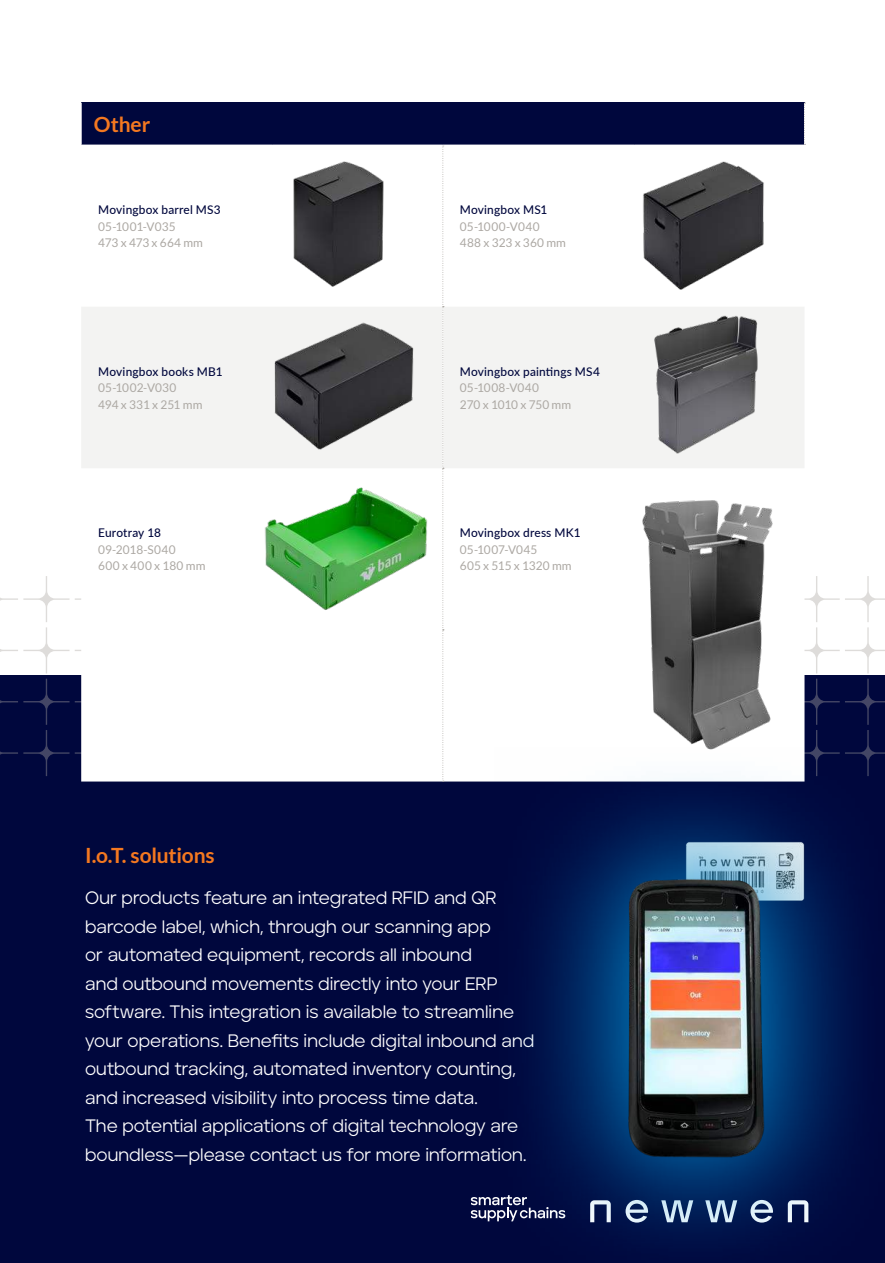
<style>
.page{position:relative;width:885px;height:1263px;background:#fff}
.page>*{position:absolute;margin:0;border:0;box-sizing:border-box;transform-origin:0 0}
.t1{font:700 21px "Lato";letter-spacing:-.01em;color:#f47820}
.t2{font:18px/28.5px "Aventa";color:#fff}
.t3{font:12px/16.5px "Lato";letter-spacing:.01em;color:#aca8a3}
.t4{font:500 12px "Lato";letter-spacing:.015em;color:#00073d}
</style>
<div class="page">
<div style="left:0;top:675px;width:884px;height:588px;background:#00073d"></div>
<svg style="left:836px;top:679px;width:48px;height:68px"></svg>
<svg style="left:836px;top:576px;width:48px;height:97px"></svg>
<svg style="left:0;top:679px;width:69px;height:97px"></svg>
<svg style="left:0;top:576px;width:69px;height:97px"></svg>
<svg style="left:471px;top:1197px;width:23px;height:24px"></svg>
<div style="left:81px;top:103px;width:723px;height:42px;background:#00073d"></div>
<div style="left:81px;top:675px;width:497px;height:106px;background:#fff"></div>
<div style="left:81px;top:307px;width:723px;height:161px;background:#f3f3f2"></div>
<svg style="left:804px;top:103px;width:1px;height:42px"></svg>
<svg style="left:383px;top:146px;width:148px;height:636px"></svg>
<hr style="left:81px;top:103px;width:1px;height:42px;background:#fff">
<img style="left:293px;top:160px;width:110px;height:128px">
<img style="left:643px;top:161px;width:121px;height:129px">
<img style="left:272px;top:315px;width:143px;height:143px">
<img style="left:635px;top:314px;width:142px;height:141px">
<img style="left:265px;top:474px;width:164px;height:144px">
<img style="left:578px;top:500px;width:258px;height:247px">
<svg style="left:494px;top:747px;width:390px;height:494px;fill:#001148"></svg>
<img style="left:582px;top:863px;width:226px;height:307px">
<p class="t1" style="left:94px;top:117px;width:58px">Other</p>
<p class="t4" style="left:98px;top:206px;width:124px">Movingbox barrel MS3</p>
<p class="t3" style="left:98px;top:219px;width:106px">05-1001-V035<br>473 x 473 x 664 mm</p>
<p class="t4" style="left:98px;top:367px;width:126px">Movingbox books MB1</p>
<p class="t3" style="left:98px;top:380px;width:106px">05-1002-V030<br>494 x 331 x 251 mm</p>
<p class="t4" style="left:98px;top:528px;width:64px">Eurotray 18</p>
<p class="t3" style="left:98px;top:542px;width:109px">09-2018-S040<br>600 x 400 x 180 mm</p>
<p class="t1" style="left:85px;top:847px;width:131px">I.o.T. solutions</p>
<p class="t4" style="left:460px;top:206px;width:89px">Movingbox MS1</p>
<p class="t3" style="left:460px;top:219px;width:108px">05-1000-V040<br>488 x 323 x 360 mm</p>
<p class="t4" style="left:460px;top:363px;width:141px">Movingbox pain琀椀ngs MS4</p>
<p class="t3" style="left:460px;top:380px;width:113px">05-1008-V040<br>270 x 1010 x 750 mm</p>
<p class="t4" style="left:460px;top:528px;width:122px">Movingbox dress MK1</p>
<p class="t3" style="left:460px;top:541px;width:113px">05-1007-V045<br>605 x 515 x 1320 mm</p>
<p class="t2" style="left:85px;top:885px;width:450px">Our products feature an integrated RFID and QR barcode label, which, through our scanning app<br>or automated equipment, records all inbound<br>and outbound movements directly into your ERP software. This integration is available to streamline your operations. Benefits include digital inbound and outbound tracking, automated inventory counting, and increased visibility into process time data.<br>The potential applications of digital technology are boundless—please contact us for more information.</p>
</div>
